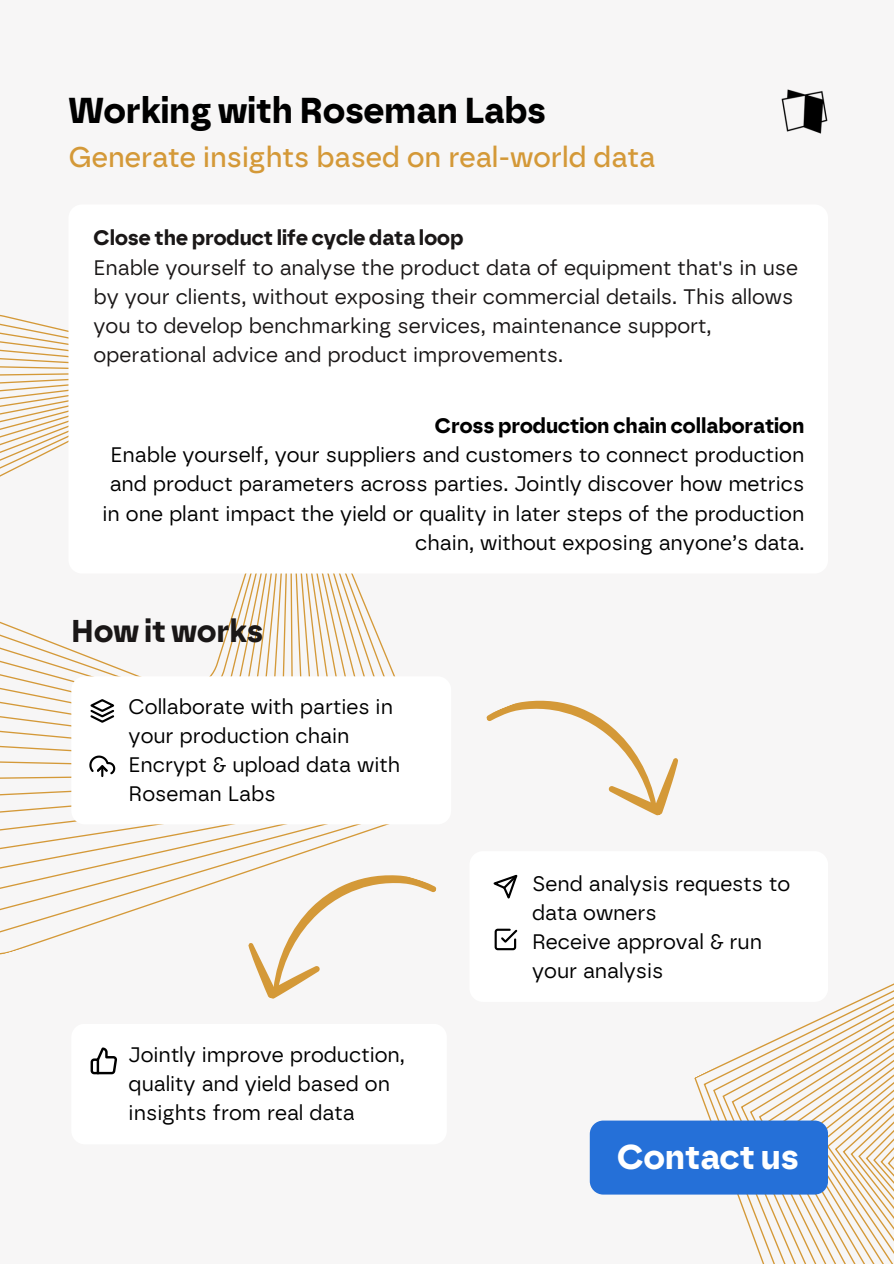
<style>
.page{position:relative;width:894px;height:1264px;background:#fff}
.page>*{position:absolute;margin:0;border:0;box-sizing:border-box;transform-origin:0 0}
.t1{font:700 36px "Borna";color:#000}
.t2{font:700 34.5px "Borna";color:#fff}
.t3{font:700 31.5px "Borna";color:#1a1717}
.t4{font:500 28.5px "Borna";color:#d49938}
.t5{font:21px/29.2px "Borna";color:#000}
.t6{font:21px/29.2px "Borna";color:#1a1717}
.t7{font:700 21px "Borna";color:#000}
.t8{font:700 21px "Borna";color:#1a1717}
</style>
<div class="page">
<div style="left:0;top:0;width:893px;height:1263px;background:#f7f6f6"></div>
<svg style="left:0;top:336px;width:395px;height:619px"></svg>
<div style="left:68px;top:204px;width:759px;height:369px;background:#fff;border-radius:14px"></div>
<svg style="left:649px;top:984px;width:244px;height:279px"></svg>
<div style="left:589px;top:1120px;width:238px;height:74px;background:#2570d8;border-radius:14px"></div>
<div style="left:469px;top:851px;width:358px;height:150px;background:#fff;border-radius:14px"></div>
<div style="left:71px;top:1023px;width:375px;height:121px;background:#fff;border-radius:14px"></div>
<div style="left:71px;top:676px;width:380px;height:148px;background:#fff;border-radius:14px"></div>
<svg style="left:486px;top:700px;width:192px;height:116px"></svg>
<svg style="left:235px;top:846px;width:202px;height:153px"></svg>
<svg style="left:494px;top:928px;width:24px;height:23px"></svg>
<svg style="left:89px;top:755px;width:26px;height:21px"></svg>
<svg style="left:493px;top:874px;width:25px;height:25px"></svg>
<svg style="left:90px;top:1047px;width:27px;height:28px"></svg>
<svg style="left:90px;top:699px;width:25px;height:24px"></svg>
<img style="left:781px;top:89px;width:47px;height:45px">
<h1 class="t1" style="left:69px;top:89px;width:478px">Working with Roseman Labs</h1>
<h2 class="t4" style="left:69px;top:139px;width:587px">Generate insights based on real-world data</h2>
<p class="t8" style="left:93px;top:225px;width:371px">Close the product life cycle data loop</p>
<p class="t6" style="left:93px;top:252px;width:706px">Enable yourself to analyse the product data of equipment that's in use by your clients, without exposing their commercial details. This allows you to develop benchmarking services, maintenance support, operational advice and product improvements.</p>
<p class="t7" style="left:434px;top:413px;width:371px">Cross production chain collaboration</p>
<p class="t5" style="left:102px;top:440px;width:703px;text-align:right">Enable yourself, your suppliers and customers to connect production and product parameters across parties. Jointly discover how metrics in one plant impact the yield or quality in later steps of the production chain, without exposing anyone’s data.</p>
<p class="t3" style="left:71px;top:612px;width:193px">How it works</p>
<p class="t5" style="left:129px;top:691px;width:266px">Collaborate with parties in your production chain</p>
<p class="t5" style="left:129px;top:750px;width:273px">Encrypt &amp; upload data with<br>Roseman Labs</p>
<p class="t5" style="left:129px;top:1039px;width:278px">Jointly improve production, quality and yield based on insights from real data</p>
<p class="t5" style="left:532px;top:868px;width:259px">Send analysis requests to data owners</p>
<h2 class="t5" style="left:532px;top:927px;width:231px">Receive approval &amp; run your analysis</h2>
<p class="t2" style="left:617px;top:1135px;width:183px">Contact us</p>
</div>
